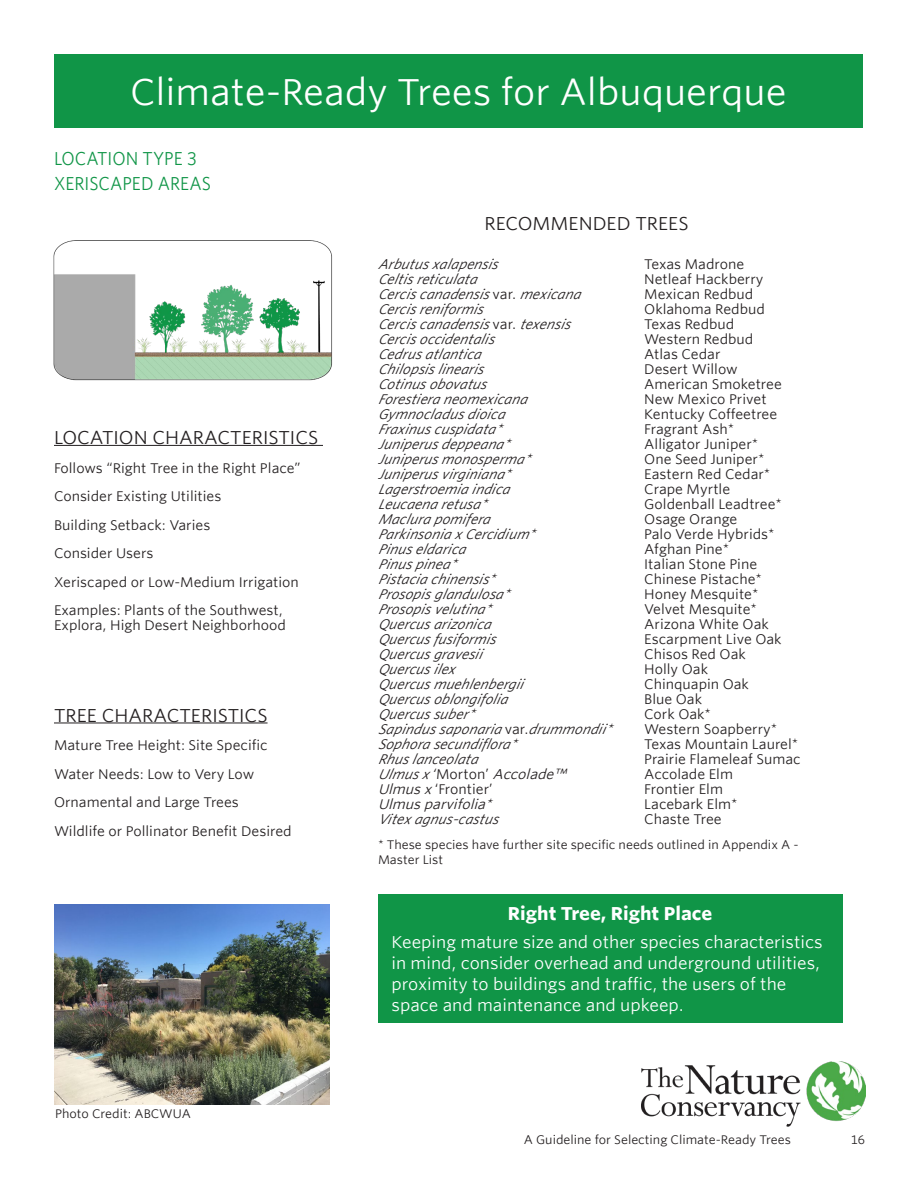
<style>
.page{position:relative;width:918px;height:1188px;background:#fff}
.page>*{position:absolute;margin:0;border:0;box-sizing:border-box;transform-origin:0 0}
.t1{font:36px "Whitney Office";color:#fff}
.t2{font:18px "Whitney Office";color:#231f20}
.t3{font:18px "Whitney Office";color:#109547;scale:.9 1}
.t4{font:700 18px "Whitney Office";color:#fff}
.t5{font:16.5px/21px "Whitney Office";color:#fff}
.t6{font:13.5px/15px "Whitney Office";color:#231f20}
.t7{font:italic 13.5px "Whitney Office";color:#231f20}
.t8{font:italic 13.5px "Whitney Office";color:#231f20}
.t9{font:12px/14.4px "Whitney Office";color:#231f20}
.s1{font-style:normal}
.s2{font-style:inherit}
.s3{font-style:italic}
</style>
<div class="page">
<hr style="left:54px;top:445px;width:269px;height:1px;background:#231f20">
<hr style="left:54px;top:723px;width:214px;height:1px;background:#231f20">
<img style="left:642px;top:1062px;width:223px;height:64px">
<img style="left:53px;top:240px;width:280px;height:141px">
<img style="left:54px;top:905px;width:276px;height:199px">
<div style="left:54px;top:54px;width:809px;height:73px;background:#109547"></div>
<div style="left:378px;top:894px;width:464px;height:129px;background:#109547"></div>
<p class="t1" style="left:130px;top:67px;width:658px">Climate-Ready Trees for Albuquerque</p>
<p class="t3" style="left:54px;top:146px;width:160px">LOCATION TYPE 3</p>
<p class="t3" style="left:54px;top:171px;width:176px">XERISCAPED AREAS</p>
<p class="t2" style="left:54px;top:425px;width:266px">LOCATION CHARACTERISTICS</p>
<p class="t6" style="left:54px;top:460px;width:248px">Follows “Right Tree in the Right Place”</p>
<p class="t6" style="left:54px;top:488px;width:169px">Consider Existing Utilities</p>
<p class="t6" style="left:54px;top:517px;width:158px">Building Setback: Varies</p>
<p class="t6" style="left:54px;top:545px;width:101px">Consider Users</p>
<p class="t6" style="left:54px;top:574px;width:246px">Xeriscaped or Low-Medium Irrigation</p>
<p class="t6" style="left:54px;top:602px;width:233px">Examples: Plants of the Southwest,<br>Explora, High Desert Neighborhood</p>
<p class="t2" style="left:54px;top:703px;width:215px">TREE CHARACTERISTICS</p>
<p class="t6" style="left:54px;top:737px;width:215px">Mature Tree Height: Site Specific</p>
<p class="t6" style="left:54px;top:766px;width:202px">Water Needs: Low to Very Low</p>
<p class="t6" style="left:54px;top:794px;width:186px">Ornamental and Large Trees</p>
<p class="t6" style="left:54px;top:823px;width:239px">Wildlife or Pollinator Benefit Desired</p>
<p class="t9" style="left:55px;top:1106px;width:137px">Photo Credit: ABCWUA</p>
<p class="t2" style="left:484px;top:211px;width:206px">RECOMMENDED TREES</p>
<p class="t7" style="left:378px;top:254px;width:126px">Arbutusxalapensis</p>
<p class="t7" style="left:378px;top:269px;width:105px">Celtisreticulata</p>
<p class="t7" style="left:378px;top:284px;width:209px">Cerciscanadensis<span class="s1">v a r .</span> mexicana</p>
<p class="t7" style="left:378px;top:299px;width:111px">Cercisreniformis</p>
<p class="t7" style="left:378px;top:314px;width:199px">Cerciscanadensis<span class="s1">v a r .</span> texensis</p>
<p class="t7" style="left:378px;top:329px;width:123px">Cercisoccidentalis</p>
<p class="t7" style="left:378px;top:344px;width:110px">Cedrusatlantica</p>
<p class="t7" style="left:378px;top:359px;width:112px">Chilopsislinearis</p>
<p class="t7" style="left:378px;top:374px;width:115px">Cotinusobovatus</p>
<p class="t7" style="left:378px;top:389px;width:156px">Forestieraneomexicana</p>
<p class="t7" style="left:378px;top:404px;width:133px">Gymnocladusdioica</p>
<p class="t7" style="left:378px;top:419px;width:131px">Fraxinuscuspidata*</p>
<p class="t7" style="left:378px;top:434px;width:139px">Juniperusdeppeana*</p>
<p class="t7" style="left:378px;top:449px;width:159px">Juniperusmonosperma*</p>
<p class="t7" style="left:378px;top:464px;width:139px">Juniperusvirginiana*</p>
<p class="t7" style="left:378px;top:479px;width:138px">Lagerstroemiaindica</p>
<p class="t7" style="left:378px;top:494px;width:115px">Leucaenaretusa*</p>
<p class="t7" style="left:378px;top:509px;width:119px">Maclurapomifera</p>
<p class="t7" style="left:378px;top:524px;width:164px">ParkinsoniaxCercidium*</p>
<p class="t7" style="left:378px;top:539px;width:94px">Pinuseldarica</p>
<p class="t7" style="left:378px;top:554px;width:85px">Pinuspinea*</p>
<p class="t7" style="left:378px;top:569px;width:124px">Pistaciachinensis*</p>
<p class="t7" style="left:378px;top:584px;width:138px">Prosopisglandulosa*</p>
<p class="t7" style="left:378px;top:599px;width:120px">Prosopisvelutina*</p>
<p class="t7" style="left:378px;top:614px;width:119px">Quercusarizonica</p>
<p class="t7" style="left:378px;top:629px;width:124px">Quercusfusiformis</p>
<p class="t7" style="left:378px;top:644px;width:110px">Quercusgravesii</p>
<p class="t7" style="left:378px;top:659px;width:84px">Quercusilex</p>
<p class="t7" style="left:378px;top:674px;width:152px">Quercusmuehlenbergii</p>
<p class="t7" style="left:378px;top:689px;width:136px">Quercusoblongifolia</p>
<p class="t7" style="left:378px;top:704px;width:103px">Quercussuber*</p>
<p class="t7" style="left:378px;top:719px;width:240px">Sapindussaponaria<span class="s1">v a r .</span> drummondii*</p>
<p class="t7" style="left:378px;top:734px;width:145px">Sophorasecundiflora*</p>
<p class="t7" style="left:378px;top:749px;width:106px">Rhuslanceolata</p>
<p class="t8" style="left:378px;top:764px;width:195px"><span class="s2">Ulmusx‘</span> <span class="s1">M o r t o n ’</span> Accolade™</p>
<p class="t6" style="left:378px;top:781px;width:116px"><span class="s3">Ulmusx</span>‘Frontier’</p>
<p class="t8" style="left:378px;top:794px;width:120px">Ulmusparvifolia*</p>
<p class="t7" style="left:378px;top:809px;width:127px">Vitexagnus-castus</p>
<p class="t6" style="left:644px;top:256px;width:101px">Texas Madrone</p>
<p class="t6" style="left:644px;top:271px;width:121px">Netleaf Hackberry</p>
<p class="t6" style="left:644px;top:286px;width:111px">Mexican Redbud</p>
<p class="t6" style="left:644px;top:301px;width:122px">Oklahoma Redbud</p>
<p class="t6" style="left:644px;top:316px;width:92px">Texas Redbud</p>
<p class="t6" style="left:644px;top:331px;width:111px">Western Redbud</p>
<p class="t6" style="left:644px;top:346px;width:78px">Atlas Cedar</p>
<p class="t6" style="left:644px;top:361px;width:95px">Desert Willow</p>
<p class="t6" style="left:644px;top:376px;width:139px">American Smoketree</p>
<p class="t6" style="left:644px;top:391px;width:124px">New Mexico Privet</p>
<p class="t6" style="left:644px;top:406px;width:135px">Kentucky Coffeetree</p>
<p class="t6" style="left:644px;top:421px;width:91px">Fragrant Ash*</p>
<p class="t6" style="left:644px;top:436px;width:116px">Alligator Juniper*</p>
<p class="t6" style="left:644px;top:451px;width:122px">One Seed Juniper*</p>
<p class="t6" style="left:644px;top:466px;width:128px">Eastern Red Cedar*</p>
<p class="t6" style="left:644px;top:481px;width:87px">Crape Myrtle</p>
<p class="t6" style="left:644px;top:496px;width:139px">Goldenball Leadtree*</p>
<p class="t6" style="left:644px;top:511px;width:95px">Osage Orange</p>
<p class="t6" style="left:644px;top:526px;width:132px">Palo Verde Hybrids*</p>
<p class="t6" style="left:644px;top:541px;width:86px">Afghan Pine*</p>
<p class="t6" style="left:644px;top:556px;width:114px">Italian Stone Pine</p>
<p class="t6" style="left:644px;top:571px;width:119px">Chinese Pistache*</p>
<p class="t6" style="left:644px;top:586px;width:116px">Honey Mesquite*</p>
<p class="t6" style="left:644px;top:601px;width:114px">Velvet Mesquite*</p>
<p class="t6" style="left:644px;top:616px;width:126px">Arizona White Oak</p>
<p class="t6" style="left:644px;top:631px;width:139px">Escarpment Live Oak</p>
<p class="t6" style="left:644px;top:646px;width:103px">Chisos Red Oak</p>
<p class="t6" style="left:644px;top:661px;width:65px">Holly Oak</p>
<p class="t6" style="left:644px;top:676px;width:106px">Chinquapin Oak</p>
<p class="t6" style="left:644px;top:691px;width:59px">Blue Oak</p>
<p class="t6" style="left:644px;top:706px;width:68px">Cork Oak*</p>
<p class="t6" style="left:644px;top:721px;width:135px">Western Soapberry*</p>
<p class="t6" style="left:644px;top:736px;width:156px">Texas Mountain Laurel*</p>
<p class="t6" style="left:644px;top:751px;width:158px">Prairie Flameleaf Sumac</p>
<p class="t6" style="left:644px;top:766px;width:90px">Accolade Elm</p>
<p class="t6" style="left:644px;top:781px;width:80px">Frontier Elm</p>
<p class="t6" style="left:644px;top:796px;width:95px">Lacebark Elm*</p>
<p class="t6" style="left:644px;top:811px;width:79px">Chaste Tree</p>
<p class="t9" style="left:378px;top:838px;width:422px">* These species have further site specific needs outlined in Appendix A -<br>Master List</p>
<p class="t4" style="left:508px;top:901px;width:206px">Right Tree, Right Place</p>
<p class="t5" style="left:392px;top:931px;width:433px">Keeping mature size and other species characteristics in mind, consider overhead and underground utilities, proximity to buildings and traffic, the users of the space and maintenance and upkeep.</p>
<p class="t9" style="left:524px;top:1132px;width:269px">A Guideline for Selecting Climate-Ready Trees</p>
<p class="t9" style="left:851px;top:1132px;width:16px">16</p>
</div>
